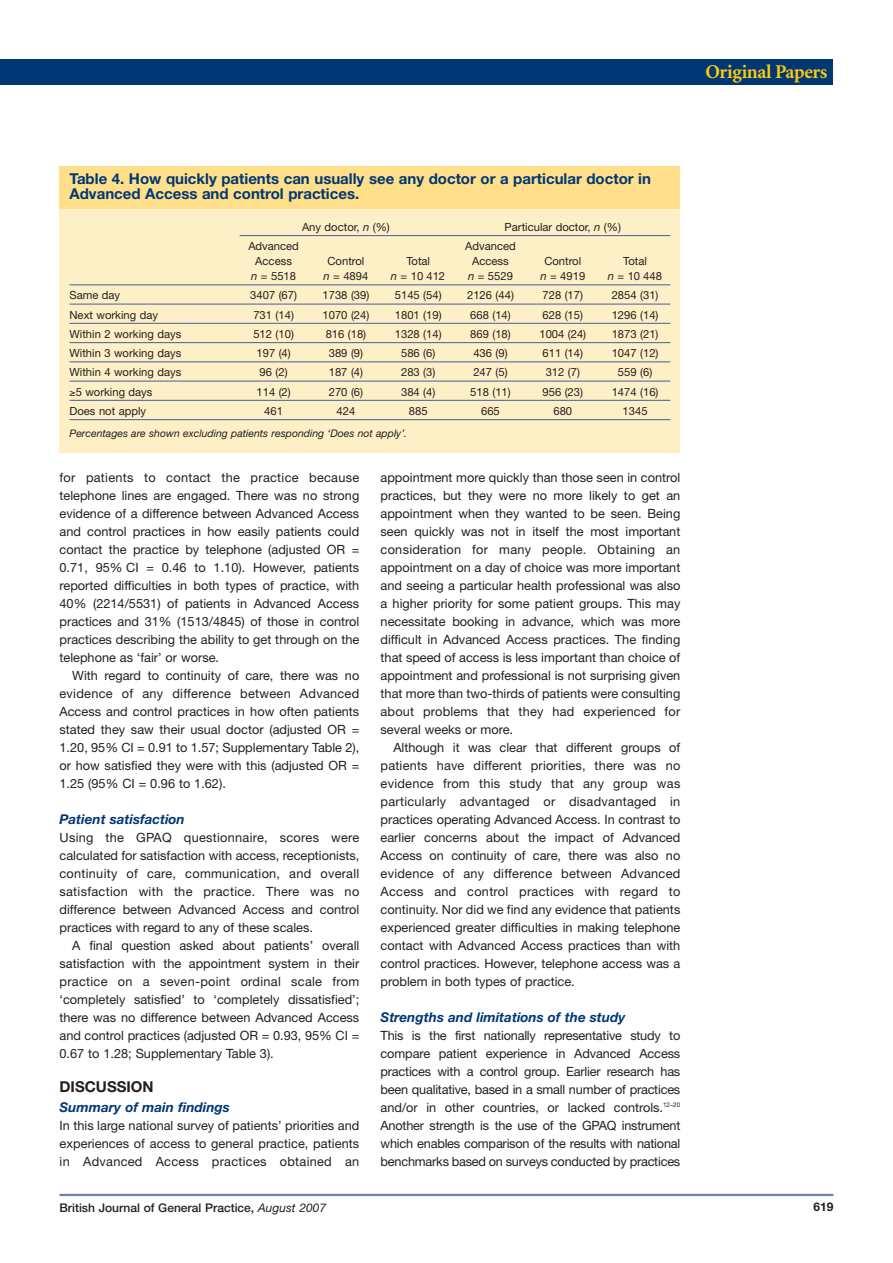
<style>
.page{position:relative;width:893px;height:1263px;background:#fff}
.page>*{position:absolute;margin:0;border:0;box-sizing:border-box;transform-origin:0 0}
.t1{font:700 19.5px "Minion";letter-spacing:-.02em;color:#feca0a}
.t2{font:700 15px/15px "Helvetica Neue";color:#013775}
.t3{font:700 15px "Helvetica Neue";color:#231f20}
.t4{font:italic 700 13.5px "Helvetica Neue";color:#013775}
.t5{font:12.75px/18px "Helvetica Neue";color:#231f20;text-align:justify}
.t6{font:500 12px "Helvetica Neue";color:#231f20}
.t7{font:700 12px "Helvetica Neue";color:#231f20}
.t8{font:11.25px "Helvetica Neue";color:#231f20}
.t9{font:italic 10.5px "Helvetica Neue";color:#231f20}
.s1{font-style:italic}
.s2{font-weight:400;font-style:italic}
</style>
<div class="page">
<hr style="left:60px;top:1194px;width:773px;height:2px;background:#6e7fad">
<div style="left:0;top:60px;width:833px;height:25px;background:#013775"></div>
<div style="left:60px;top:167px;width:620px;height:285px;background:#fef0c6"></div>
<hr style="left:240px;top:235px;width:430px;height:1px;background:#596ea1">
<hr style="left:70px;top:284px;width:600px;height:1px;background:#596ea1">
<hr style="left:70px;top:303px;width:600px;height:2px;background:#596ea1">
<hr style="left:70px;top:323px;width:600px;height:1px;background:#596ea1">
<hr style="left:70px;top:342px;width:600px;height:1px;background:#596ea1">
<hr style="left:70px;top:361px;width:600px;height:1px;background:#596ea1">
<hr style="left:70px;top:381px;width:600px;height:1px;background:#596ea1">
<hr style="left:70px;top:400px;width:600px;height:1px;background:#596ea1">
<hr style="left:70px;top:419px;width:600px;height:1px;background:#596ea1">
<div style="left:60px;top:167px;width:620px;height:42px;background:#ffdf89"></div>
<h1 class="t1" style="left:705px;top:64px;width:124px">Original Papers</h1>
<p class="t2" style="left:70px;top:173px;width:583px">Table 4. How quickly patients can usually see any doctor or a particular doctor in<br>Advanced Access and control practices.</p>
<p class="t8" style="left:302px;top:223px;width:89px">Any doctor, <span class="s1">n</span> (%)</p>
<p class="t8" style="left:505px;top:223px;width:118px">Particular doctor, <span class="s1">n</span> (%)</p>
<p class="t8" style="left:248px;top:242px;width:52px">Advanced</p>
<p class="t8" style="left:465px;top:242px;width:52px">Advanced</p>
<p class="t8" style="left:255px;top:257px;width:38px">Access</p>
<p class="t8" style="left:327px;top:257px;width:38px">Control</p>
<p class="t8" style="left:406px;top:257px;width:25px">Total</p>
<p class="t8" style="left:472px;top:257px;width:38px">Access</p>
<p class="t8" style="left:544px;top:257px;width:38px">Control</p>
<p class="t8" style="left:623px;top:257px;width:25px">Total</p>
<p class="t8" style="left:251px;top:272px;width:46px"><span class="s1">n</span> = 5518</p>
<p class="t8" style="left:323px;top:272px;width:46px"><span class="s1">n</span> = 4894</p>
<p class="t8" style="left:391px;top:272px;width:56px"><span class="s1">n</span> = 10 412</p>
<p class="t8" style="left:468px;top:272px;width:46px"><span class="s1">n</span> = 5529</p>
<p class="t8" style="left:540px;top:272px;width:46px"><span class="s1">n</span> = 4919</p>
<p class="t8" style="left:608px;top:272px;width:56px"><span class="s1">n</span> = 10 448</p>
<p class="t8" style="left:70px;top:291px;width:52px">Same day</p>
<p class="t8" style="left:250px;top:291px;width:48px">3407 (67)</p>
<p class="t8" style="left:323px;top:291px;width:48px">1738 (39)</p>
<p class="t8" style="left:395px;top:291px;width:48px">5145 (54)</p>
<p class="t8" style="left:467px;top:291px;width:48px">2126 (44)</p>
<p class="t8" style="left:542px;top:291px;width:42px">728 (17)</p>
<p class="t8" style="left:612px;top:291px;width:48px">2854 (31)</p>
<p class="t8" style="left:70px;top:310px;width:90px">Next working day</p>
<p class="t8" style="left:253px;top:310px;width:42px">731 (14)</p>
<p class="t8" style="left:323px;top:310px;width:48px">1070 (24)</p>
<p class="t8" style="left:395px;top:310px;width:48px">1801 (19)</p>
<p class="t8" style="left:470px;top:310px;width:42px">668 (14)</p>
<p class="t8" style="left:542px;top:310px;width:42px">628 (15)</p>
<p class="t8" style="left:612px;top:310px;width:48px">1296 (14)</p>
<p class="t8" style="left:70px;top:330px;width:113px">Within 2 working days</p>
<p class="t8" style="left:253px;top:330px;width:42px">512 (10)</p>
<p class="t8" style="left:326px;top:330px;width:42px">816 (18)</p>
<p class="t8" style="left:395px;top:330px;width:48px">1328 (14)</p>
<p class="t8" style="left:470px;top:330px;width:42px">869 (18)</p>
<p class="t8" style="left:539px;top:330px;width:48px">1004 (24)</p>
<p class="t8" style="left:612px;top:330px;width:48px">1873 (21)</p>
<p class="t8" style="left:70px;top:349px;width:113px">Within 3 working days</p>
<p class="t8" style="left:256px;top:349px;width:36px">197 (4)</p>
<p class="t8" style="left:329px;top:349px;width:36px">389 (9)</p>
<p class="t8" style="left:401px;top:349px;width:36px">586 (6)</p>
<p class="t8" style="left:473px;top:349px;width:36px">436 (9)</p>
<p class="t8" style="left:542px;top:349px;width:42px">611 (14)</p>
<p class="t8" style="left:612px;top:349px;width:48px">1047 (12)</p>
<p class="t8" style="left:70px;top:368px;width:113px">Within 4 working days</p>
<p class="t8" style="left:260px;top:368px;width:30px">96 (2)</p>
<p class="t8" style="left:329px;top:368px;width:36px">187 (4)</p>
<p class="t8" style="left:401px;top:368px;width:36px">283 (3)</p>
<p class="t8" style="left:473px;top:368px;width:36px">247 (5)</p>
<p class="t8" style="left:546px;top:368px;width:36px">312 (7)</p>
<p class="t8" style="left:618px;top:368px;width:36px">559 (6)</p>
<p class="t8" style="left:70px;top:387px;width:85px">≥5 working days</p>
<p class="t8" style="left:256px;top:387px;width:36px">114 (2)</p>
<p class="t8" style="left:329px;top:387px;width:36px">270 (6)</p>
<p class="t8" style="left:401px;top:387px;width:36px">384 (4)</p>
<p class="t8" style="left:470px;top:387px;width:42px">518 (11)</p>
<p class="t8" style="left:542px;top:387px;width:42px">956 (23)</p>
<p class="t8" style="left:612px;top:387px;width:48px">1474 (16)</p>
<p class="t8" style="left:70px;top:407px;width:78px">Does not apply</p>
<p class="t8" style="left:264px;top:407px;width:20px">461</p>
<p class="t8" style="left:337px;top:407px;width:20px">424</p>
<p class="t8" style="left:409px;top:407px;width:20px">885</p>
<p class="t8" style="left:481px;top:407px;width:20px">665</p>
<p class="t8" style="left:553px;top:407px;width:20px">680</p>
<p class="t8" style="left:623px;top:407px;width:27px">1345</p>
<p class="t9" style="left:70px;top:429px;width:339px">Percentages are shown excluding patients responding ‘Does not apply’.</p>
<p class="t5" style="left:60px;top:469px;width:301px">for patients to contact the practice because telephone lines are engaged. There was no strong evidence of a difference between Advanced Access and control practices in how easily patients could contact the practice by telephone (adjusted OR = 0.71, 95% CI = 0.46 to 1.10). However, patients reported difficulties in both types of practice, with 40% (2214/5531) of patients in Advanced Access practices and 31% (1513/4845) of those in control practices describing the ability to get through on the telephone as ‘fair’ or worse.</p>
<p class="t5" style="left:60px;top:667px;width:301px;text-indent:13px">With regard to continuity of care, there was no evidence of any difference between Advanced Access and control practices in how often patients stated they saw their usual doctor (adjusted OR = 1.20, 95% CI = 0.91 to 1.57; Supplementary Table 2), or how satisfied they were with this (adjusted OR = 1.25 (95% CI = 0.96 to 1.62).</p>
<p class="t4" style="left:60px;top:814px;width:127px">Patient satisfaction</p>
<p class="t5" style="left:60px;top:829px;width:301px">Using the GPAQ questionnaire, scores were calculated for satisfaction with access, receptionists, continuity of care, communication, and overall satisfaction with the practice. There was no difference between Advanced Access and control practices with regard to any of these scales.</p>
<p class="t5" style="left:60px;top:937px;width:301px;text-indent:13px">A final question asked about patients’ overall satisfaction with the appointment system in their practice on a seven-point ordinal scale from ‘completely satisfied’ to ‘completely dissatisfied’; there was no difference between Advanced Access and control practices (adjusted OR = 0.93, 95% CI = 0.67 to 1.28; Supplementary Table 3).</p>
<p class="t3" style="left:60px;top:1081px;width:96px">DISCUSSION</p>
<p class="t4" style="left:60px;top:1102px;width:172px">Summary of main findings</p>
<p class="t5" style="left:60px;top:1117px;width:301px">In this large national survey of patients’ priorities and experiences of access to general practice, patients in Advanced Access practices obtained an</p>
<p class="t6" style="left:60px;top:1203px;width:268px">British Journal of General Practice, <span class="s2">August 2007</span></p>
<p class="t5" style="left:381px;top:469px;width:301px">appointment more quickly than those seen in control practices, but they were no more likely to get an appointment when they wanted to be seen. Being seen quickly was not in itself the most important consideration for many people. Obtaining an appointment on a day of choice was more important and seeing a particular health professional was also a higher priority for some patient groups. This may necessitate booking in advance, which was more difficult in Advanced Access practices. The finding that speed of access is less important than choice of appointment and professional is not surprising given that more than two-thirds of patients were consulting about problems that they had experienced for several weeks or more.</p>
<p class="t5" style="left:381px;top:739px;width:301px;text-indent:13px">Although it was clear that different groups of patients have different priorities, there was no evidence from this study that any group was particularly advantaged or disadvantaged in practices operating Advanced Access. In contrast to earlier concerns about the impact of Advanced Access on continuity of care, there was also no evidence of any difference between Advanced Access and control practices with regard to continuity. Nor did we find any evidence that patients experienced greater difficulties in making telephone contact with Advanced Access practices than with control practices. However, telephone access was a problem in both types of practice.</p>
<p class="t4" style="left:381px;top:1012px;width:246px">Strengths and limitations of the study</p>
<p class="t5" style="left:381px;top:1027px;width:301px">This is the first nationally representative study to compare patient experience in Advanced Access practices with a control group. Earlier research has been qualitative, based in a small number of practices and/or in other countries, or lacked controls.<sup>12–20<br></sup>Another strength is the use of the GPAQ instrument which enables comparison of the results with national benchmarks based on surveys conducted by practices</p>
<p class="t7" style="left:813px;top:1202px;width:22px">619</p>
</div>
